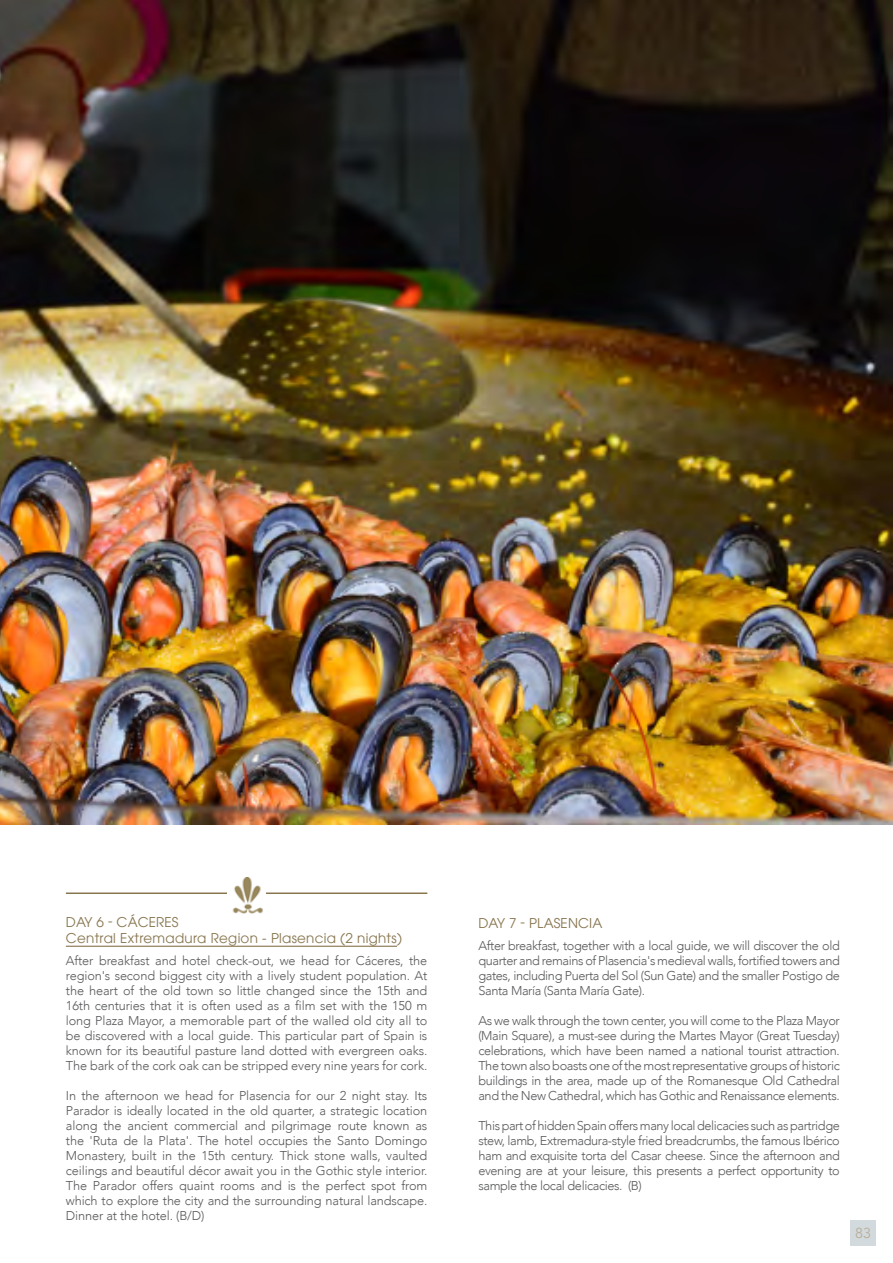
<style>
.page{position:relative;width:893px;height:1263px;background:#fff}
.page>*{position:absolute;margin:0;border:0;box-sizing:border-box;transform-origin:0 0}
.t1{font:14.4px "Avenir";color:#b9ad95}
.t2{font:13.5px/16.5px "ITC Avant Garde Pro";letter-spacing:.02em;color:#87754e}
.t3{font:300 12.75px/15px "Avenir";letter-spacing:-.03em;color:#58595b;text-align:justify}
</style>
<div class="page">
<img style="left:0;top:0;width:893px;height:824px">
<div style="left:850px;top:1220px;width:26px;height:26px;background:#d3dade"></div>
<hr style="left:66px;top:892px;width:361px;height:2px;background:#87754e">
<img style="left:227px;top:877px;width:39px;height:37px">
<hr style="left:66px;top:946px;width:331px;height:1px;background:#87754e">
<p class="t2" style="left:66px;top:913px;width:338px">DAY 6 - CÁCERES<br>Central Extremadura Region - Plasencia (2 nights)</p>
<p class="t3" style="left:66px;top:953px;width:363px">After breakfast and hotel check-out, we head for Cáceres, the region's second biggest city with a lively student population. At the heart of the old town so little changed since the 15th and 16th centuries that it is often used as a film set with the 150 m long Plaza Mayor, a memorable part of the walled old city all to be discovered with a local guide. This particular part of Spain is known for its beautiful pasture land dotted with evergreen oaks.<br>The bark of the cork oak can be stripped every nine years for cork.</p>
<p class="t3" style="left:66px;top:1088px;width:363px">In the afternoon we head for Plasencia for our 2 night stay. Its Parador is ideally located in the old quarter, a strategic location along the ancient commercial and pilgrimage route known as the 'Ruta de la Plata'. The hotel occupies the Santo Domingo Monastery, built in the 15th century. Thick stone walls, vaulted ceilings and beautiful décor await you in the Gothic style interior.<br>The Parador offers quaint rooms and is the perfect spot from which to explore the city and the surrounding natural landscape.<br>Dinner at the hotel. (B/D)</p>
<p class="t2" style="left:478px;top:915px;width:126px">DAY 7 - PLASENCIA</p>
<p class="t3" style="left:478px;top:938px;width:363px">After breakfast, together with a local guide, we will discover the old quarter and remains of Plasencia's medieval walls, fortified towers and gates, including Puerta del Sol (Sun Gate) and the smaller Postigo de Santa María (Santa María Gate).</p>
<p class="t3" style="left:478px;top:1013px;width:363px">As we walk through the town center, you will come to the Plaza Mayor (Main Square), a must-see during the Martes Mayor (Great Tuesday) celebrations, which have been named a national tourist attraction.<br>The town also boasts one of the most representative groups of historic buildings in the area, made up of the Romanesque Old Cathedral and the New Cathedral, which has Gothic and Renaissance elements.</p>
<p class="t3" style="left:478px;top:1118px;width:363px">This part of hidden Spain offers many local delicacies such as partridge stew, lamb, Extremadura-style fried breadcrumbs, the famous Ibérico ham and exquisite torta del Casar cheese. Since the afternoon and evening are at your leisure, this presents a perfect opportunity to sample the local delicacies. (B)</p>
<p class="t1" style="left:855px;top:1225px;width:18px">83</p>
</div>
